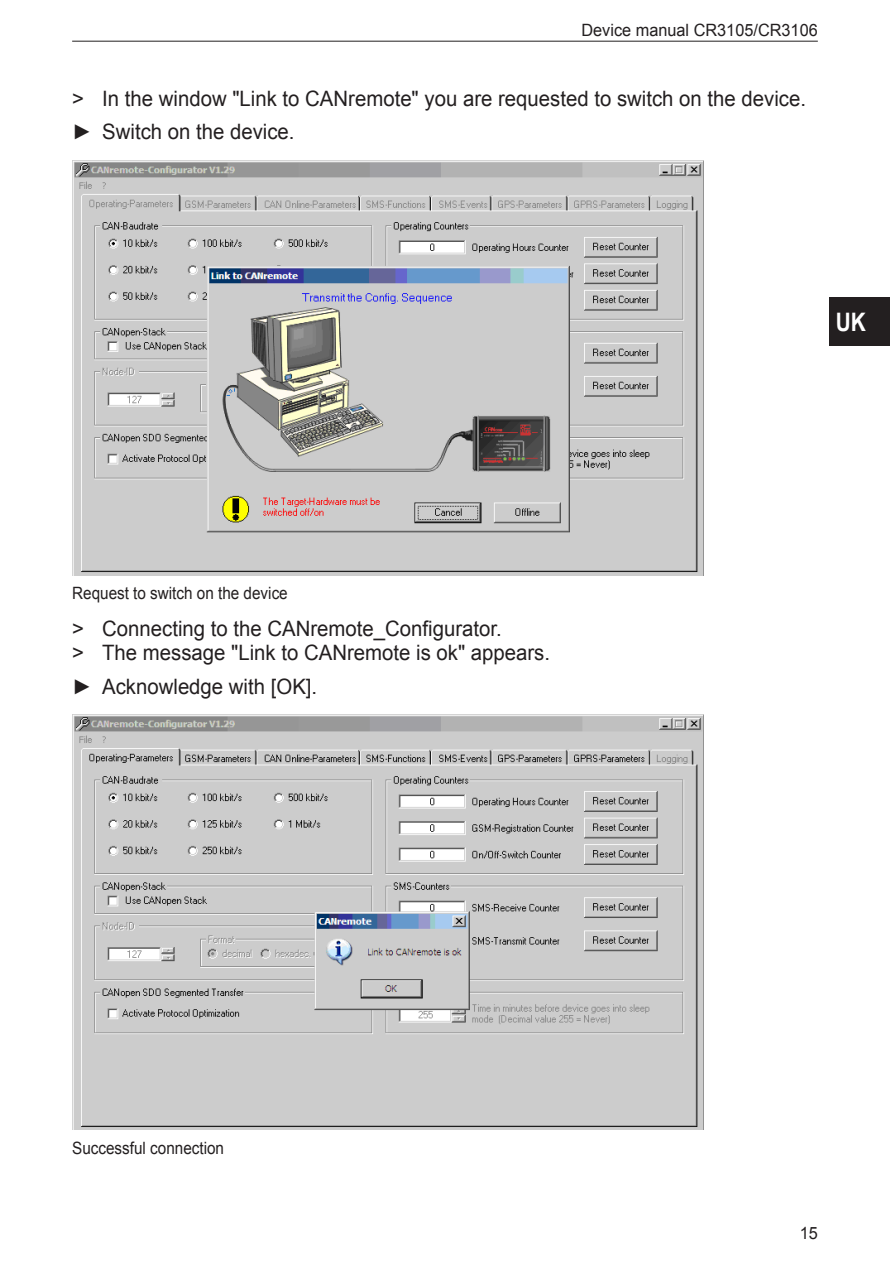
<style>
.page{position:relative;width:890px;height:1263px;background:#fff}
.page>*{position:absolute;margin:0;border:0;box-sizing:border-box;transform-origin:0 0}
.t1{font:700 25.5px "Arial";color:#fff;scale:.82 1}
.t2{font:21.15px/33.5px "Arial";color:#231f20;scale:.96 1}
.t3{font:16.95px "Arial";color:#231f20;scale:.9 1}
.t4{font:16.95px "Arial";color:#231f20;scale:.96 1}
</style>
<div class="page">
<div style="left:830px;top:298px;width:60px;height:48px;background:#231f20"></div>
<hr style="left:72px;top:41px;width:746px;height:1px;background:#231f20">
<img style="left:72px;top:160px;width:632px;height:415px">
<img style="left:72px;top:715px;width:632px;height:415px">
<p class="t4" style="left:581px;top:19px;width:248px">Device manual CR3105/CR3106</p>
<p class="t2" style="left:72px;top:82px;width:762px">&gt; In the window "Link to CANremote" you are requested to switch on the device. ► Switch on the device.</p>
<p class="t1" style="left:836px;top:305px;width:38px">UK</p>
<p class="t3" style="left:72px;top:582px;width:241px">Request to switch on the device</p>
<p class="t2" style="left:72px;top:616px;width:496px;line-height:24.5px">&gt; Connecting to the CANremote_Configurator.<br>&gt; The message "Link to CANremote is ok" appears.</p>
<p class="t2" style="left:72px;top:670px;width:253px">► Acknowledge with [OK].</p>
<p class="t3" style="left:72px;top:1137px;width:170px">Successful connection</p>
<p class="t4" style="left:800px;top:1222px;width:20px">15</p>
</div>
